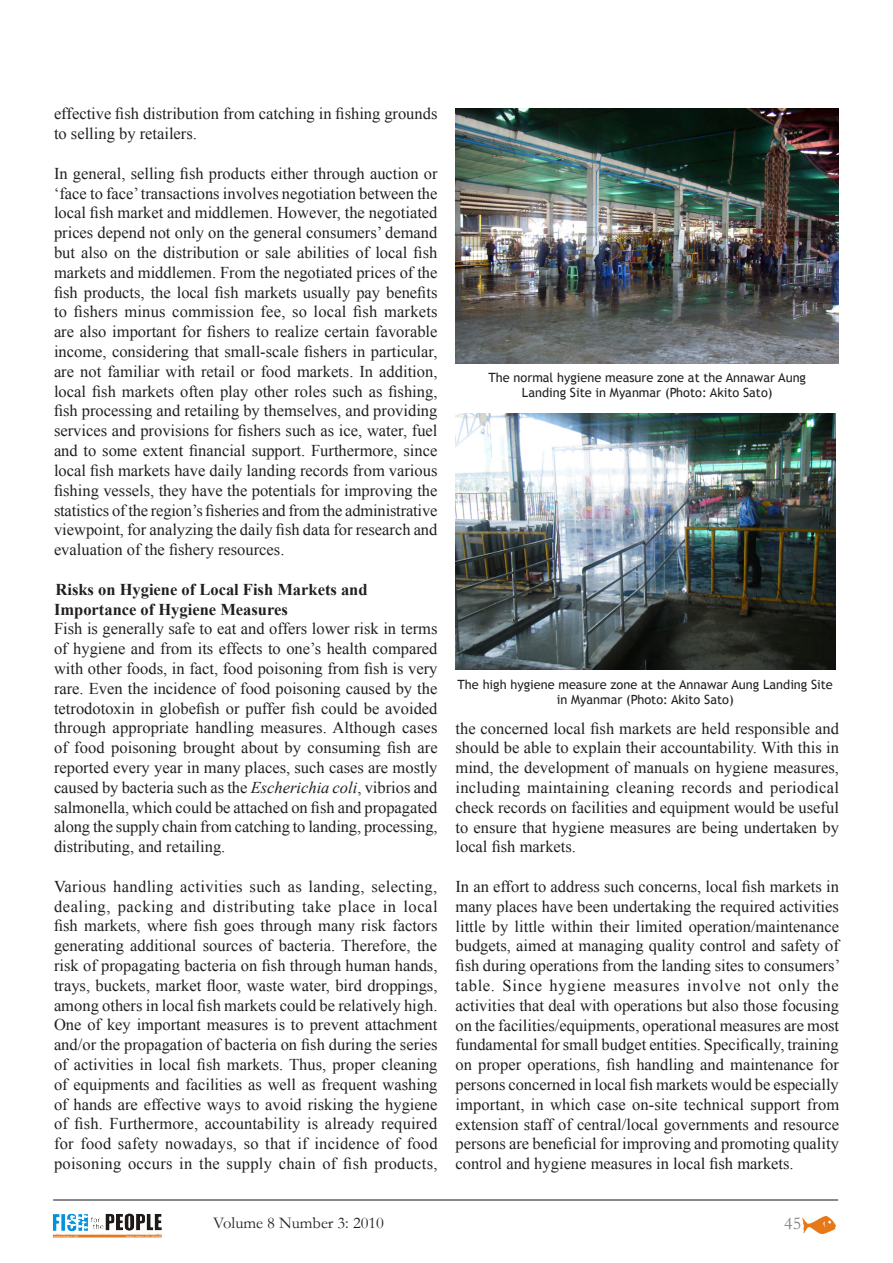
<style>
.page{position:relative;width:893px;height:1263px;background:#fff}
.page>*{position:absolute;margin:0;border:0;box-sizing:border-box;transform-origin:0 0}
.t1{font:18px "Garamond";color:#808285}
.Text{font:16.5px/19.8px "Times New Roman";color:#231f20;text-align:justify}
.Headline2{font:700 16.5px/19.8px "Times New Roman";color:#231f20}
.t2{font:16.5px "Garamond";color:#231f20}
.box{font:12.75px/15.3px "Trebuchet MS";color:#231f20;text-align:center}
.s1{font-style:italic}
</style>
<div class="page">
<img style="left:803px;top:1217px;width:32px;height:16px">
<img style="left:67px;top:1213px;width:95px;height:18px">
<hr style="left:53px;top:1199px;width:785px;height:2px;background:#636366">
<img style="left:455px;top:414px;width:380px;height:255px">
<img style="left:455px;top:108px;width:384px;height:256px">
<p class="Text" style="left:54px;top:104px;width:385px">effective fish distribution from catching in fishing grounds to selling by retailers.</p>
<p class="Text" style="left:54px;top:163px;width:385px">In general, selling fish products either through auction or ‘face to face’ transactions involves negotiation between the local fish market and middlemen. However, the negotiated prices depend not only on the general consumers’ demand but also on the distribution or sale abilities of local fish markets and middlemen. From the negotiated prices of the fish products, the local fish markets usually pay benefits to fishers minus commission fee, so local fish markets are also important for fishers to realize certain favorable income, considering that small-scale fishers in particular, are not familiar with retail or food markets. In addition, local fish markets often play other roles such as fishing, fish processing and retailing by themselves, and providing services and provisions for fishers such as ice, water, fuel and to some extent financial support. Furthermore, since local fish markets have daily landing records from various fishing vessels, they have the potentials for improving the statistics of the region’s fisheries and from the administrative viewpoint, for analyzing the daily fish data for research and evaluation of the fishery resources.</p>
<p class="Headline2" style="left:54px;top:579px;width:315px">Risks on Hygiene of Local Fish Markets and<br>Importance of Hygiene Measures</p>
<p class="Text" style="left:54px;top:619px;width:385px">Fish is generally safe to eat and offers lower risk in terms of hygiene and from its effects to one’s health compared with other foods, in fact, food poisoning from fish is very rare. Even the incidence of food poisoning caused by the tetrodotoxin in globefish or puffer fish could be avoided through appropriate handling measures. Although cases of food poisoning brought about by consuming fish are reported every year in many places, such cases are mostly caused by bacteria such as the <span class="s1">Escherichia coli</span>, vibrios and salmonella, which could be attached on fish and propagated along the supply chain from catching to landing, processing, distributing, and retailing.</p>
<p class="Text" style="left:54px;top:876px;width:385px">Various handling activities such as landing, selecting, dealing, packing and distributing take place in local fish markets, where fish goes through many risk factors generating additional sources of bacteria. Therefore, the risk of propagating bacteria on fish through human hands, trays, buckets, market floor, waste water, bird droppings, among others in local fish markets could be relatively high.<br>One of key important measures is to prevent attachment and/or the propagation of bacteria on fish during the series of activities in local fish markets. Thus, proper cleaning of equipments and facilities as well as frequent washing of hands are effective ways to avoid risking the hygiene of fish. Furthermore, accountability is already required for food safety nowadays, so that if incidence of food poisoning occurs in the supply chain of fish products,</p>
<p class="box" style="left:488px;top:369px;width:319px">The normal hygiene measure zone at the Annawar Aung</p>
<p class="box" style="left:522px;top:385px;width:252px">Landing Site in Myanmar (Photo: Akito Sato)</p>
<p class="box" style="left:457px;top:676px;width:377px">The high hygiene measure zone at the Annawar Aung Landing Site in Myanmar (Photo: Akito Sato)</p>
<p class="Text" style="left:455px;top:718px;width:385px">the concerned local fish markets are held responsible and should be able to explain their accountability. With this in mind, the development of manuals on hygiene measures, including maintaining cleaning records and periodical check records on facilities and equipment would be useful to ensure that hygiene measures are being undertaken by local fish markets.</p>
<p class="Text" style="left:455px;top:876px;width:386px">In an effort to address such concerns, local fish markets in many places have been undertaking the required activities little by little within their limited operation/maintenance budgets, aimed at managing quality control and safety of fish during operations from the landing sites to consumers’ table. Since hygiene measures involve not only the activities that deal with operations but also those focusing on the facilities/equipments, operational measures are most fundamental for small budget entities. Specifically, training on proper operations, fish handling and maintenance for persons concerned in local fish markets would be especially important, in which case on-site technical support from extension staff of central/local governments and resource persons are beneficial for improving and promoting quality control and hygiene measures in local fish markets.</p>
<p class="t2" style="left:213px;top:1211px;width:172px">Volume 8 Number 3: 2010</p>
<p class="t1" style="left:784px;top:1211px;width:18px">45</p>
</div>
